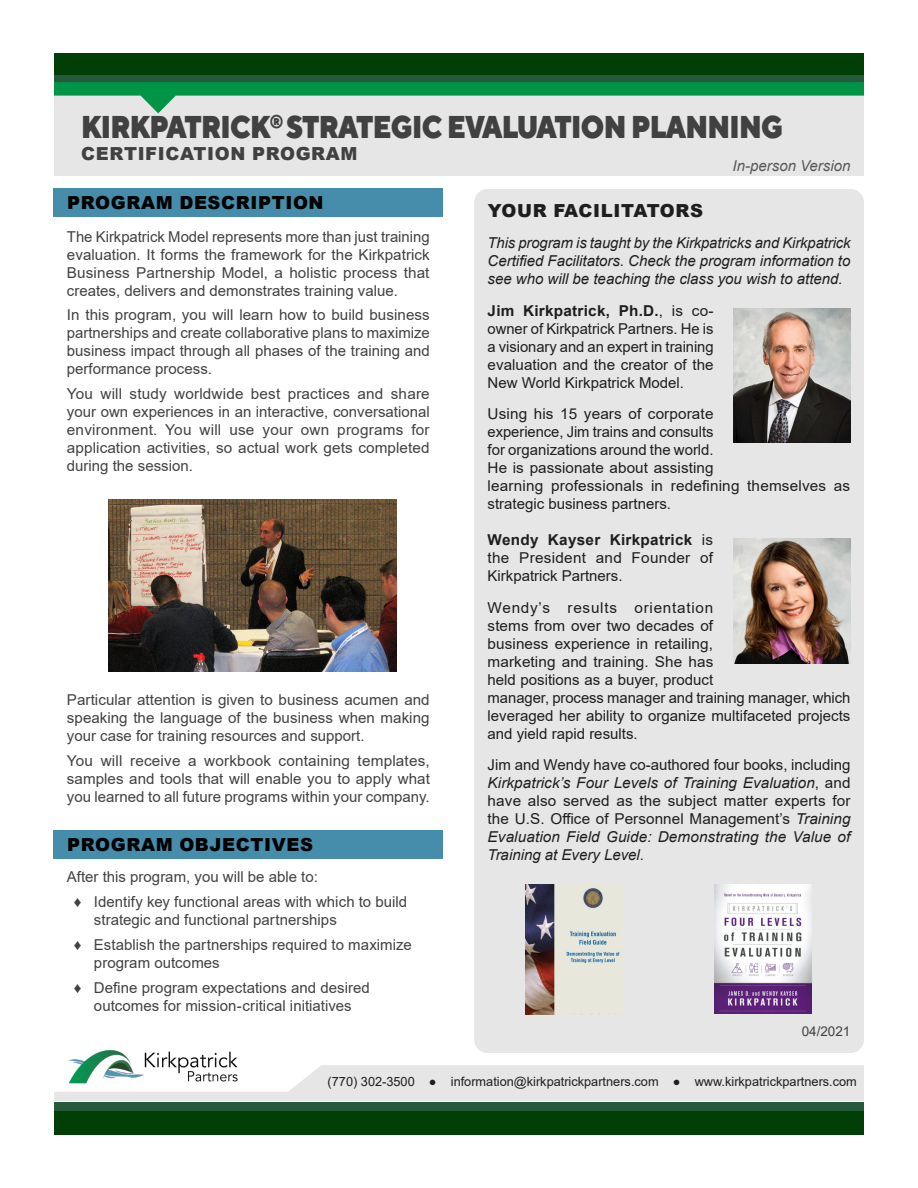
<style>
.page{position:relative;width:918px;height:1188px;background:#fff}
.page>*{position:absolute;margin:0;border:0;box-sizing:border-box;transform-origin:0 0}
.t1{font:900 31.5px "TT Norms";letter-spacing:-.025em;color:#414141;scale:.87 1}
.t2{font:900 18px "Arial";letter-spacing:.035em;color:#000}
.t3{font:900 18px "Arial";letter-spacing:.035em;color:#414141}
.t4{font:900 18px "Arial";letter-spacing:.035em;color:#1e1e1e}
.body{font:15px/18px "Arial";color:#414141;text-align:justify}
.t5{font:15px/18px "Arial";letter-spacing:.005em;color:#1e1e1e;text-align:justify}
.t6{font:italic 15px/18px "Arial";color:#1e1e1e;text-align:justify}
.t7{font:italic 15px "Arial";color:#57585a}
.t8{font:13.5px "Arial";color:#414141}
.t9{font:12.75px "Arial";color:#1e1e1e}
.s1{font-weight:700}
.s2{font-style:italic}
</style>
<div class="page">
<div style="left:54px;top:1112px;width:810px;height:23px;background:#013f06"></div>
<div style="left:54px;top:1103px;width:810px;height:8px;background:#26583b"></div>
<svg style="left:54px;top:1065px;width:810px;height:36px;background:#e8e8e8"></svg>
<div style="left:54px;top:75px;width:810px;height:9px;background:#26583b"></div>
<div style="left:54px;top:54px;width:810px;height:21px;background:#013f06"></div>
<div style="left:54px;top:95px;width:810px;height:81px;background:#e6e6e6"></div>
<svg style="left:54px;top:82px;width:810px;height:31px"></svg>
<img style="left:67px;top:1050px;width:181px;height:38px">
<div style="left:53px;top:830px;width:390px;height:29px;background:#458dab"></div>
<div style="left:53px;top:189px;width:390px;height:28px;background:#458dab"></div>
<img style="left:108px;top:499px;width:288px;height:172px">
<div style="left:474px;top:189px;width:390px;height:864px;background:#e6e6e6;border-radius:14px"></div>
<img style="left:734px;top:538px;width:116px;height:126px">
<img style="left:734px;top:308px;width:116px;height:135px">
<img style="left:525px;top:885px;width:97px;height:129px">
<img style="left:714px;top:885px;width:97px;height:129px">
<h1 class="t1" style="left:81px;top:107px;width:809px">KIRKPATRICK<sup>®</sup> STRATEGIC EVALUATION PLANNING</h1>
<p class="t3" style="left:81px;top:140px;width:278px">CERTIFICATION PROGRAM</p>
<p class="t7" style="left:733px;top:156px;width:119px">In-person Version</p>
<p class="t2" style="left:67px;top:190px;width:258px">PROGRAM DESCRIPTION</p>
<p class="body" style="left:67px;top:227px;width:364px">The Kirkpatrick Model represents more than just training evaluation. It forms the framework for the Kirkpatrick Business Partnership Model, a holistic process that creates, delivers and demonstrates training value.</p>
<p class="body" style="left:67px;top:306px;width:364px">In this program, you will learn how to build business partnerships and create collaborative plans to maximize business impact through all phases of the training and performance process.</p>
<p class="body" style="left:67px;top:385px;width:364px">You will study worldwide best practices and share your own experiences in an interactive, conversational environment. You will use your own programs for application activities, so actual work gets completed during the session.</p>
<p class="body" style="left:67px;top:691px;width:364px">Particular attention is given to business acumen and speaking the language of the business when making your case for training resources and support.</p>
<p class="body" style="left:67px;top:751px;width:364px">You will receive a workbook containing templates, samples and tools that will enable you to apply what you learned to all future programs within your company.</p>
<p class="t2" style="left:67px;top:831px;width:247px">PROGRAM OBJECTIVES</p>
<p class="body" style="left:67px;top:868px;width:252px">After this program, you will be able to:</p>
<p class="body" style="left:94px;top:893px;width:315px;text-indent:-20px">♦ Identify key functional areas with which to build strategic and functional partnerships</p>
<p class="body" style="left:94px;top:936px;width:319px;text-indent:-20px">♦ Establish the partnerships required to maximize program outcomes</p>
<p class="body" style="left:74px;top:978px;width:298px;text-align:center">♦ Define program expectations and desired outcomes for mission-critical initiatives</p>
<p class="t4" style="left:488px;top:197px;width:217px">YOUR FACILITATORS</p>
<p class="t6" style="left:488px;top:234px;width:365px">This program is taught by the Kirkpatricks and Kirkpatrick Certified Facilitators. Check the program information to see who will be teaching the class you wish to attend.</p>
<p class="t5" style="left:488px;top:302px;width:228px"><span class="s1">Jim Kirkpatrick, Ph.D.</span>, is co&shy;owner of Kirkpatrick Partners. He is a visionary and an expert in training evaluation and the creator of the New World Kirkpatrick Model.</p>
<p class="t5" style="left:488px;top:405px;width:364px;text-align:left">Using his 15 years of corporate<br>experience, Jim trains and consults<br>for organizations around the world.<br>He is passionate about assisting<br>learning professionals in redefining themselves as strategic business partners.</p>
<p class="t5" style="left:488px;top:531px;width:227px"><span class="s1">Wendy Kayser Kirkpatrick</span> is the President and Founder of Kirkpatrick Partners.</p>
<p class="t5" style="left:488px;top:599px;width:364px;text-align:left">Wendy’s results orientation<br>stems from over two decades of<br>business experience in retailing,<br>marketing and training. She has<br>held positions as a buyer, product<br>manager, process manager and training manager, which leveraged her ability to organize multifaceted projects and yield rapid results.</p>
<p class="t5" style="left:488px;top:756px;width:364px">Jim and Wendy have co-authored four books, including <span class="s2">Kirkpatrick’s Four Levels of Training Evaluation</span>, and have also served as the subject matter experts for the U.S. Office of Personnel Management’s <span class="s2">Training Evaluation Field Guide: Demonstrating the Value of Training at Every Level</span>.</p>
<p class="t8" style="left:802px;top:1022px;width:50px">04/2021</p>
<p class="t9" style="left:328px;top:1073px;width:531px">(770) 302-3500 ● information@kirkpatrickpartners.com ● www.kirkpatrickpartners.com</p>
</div>
